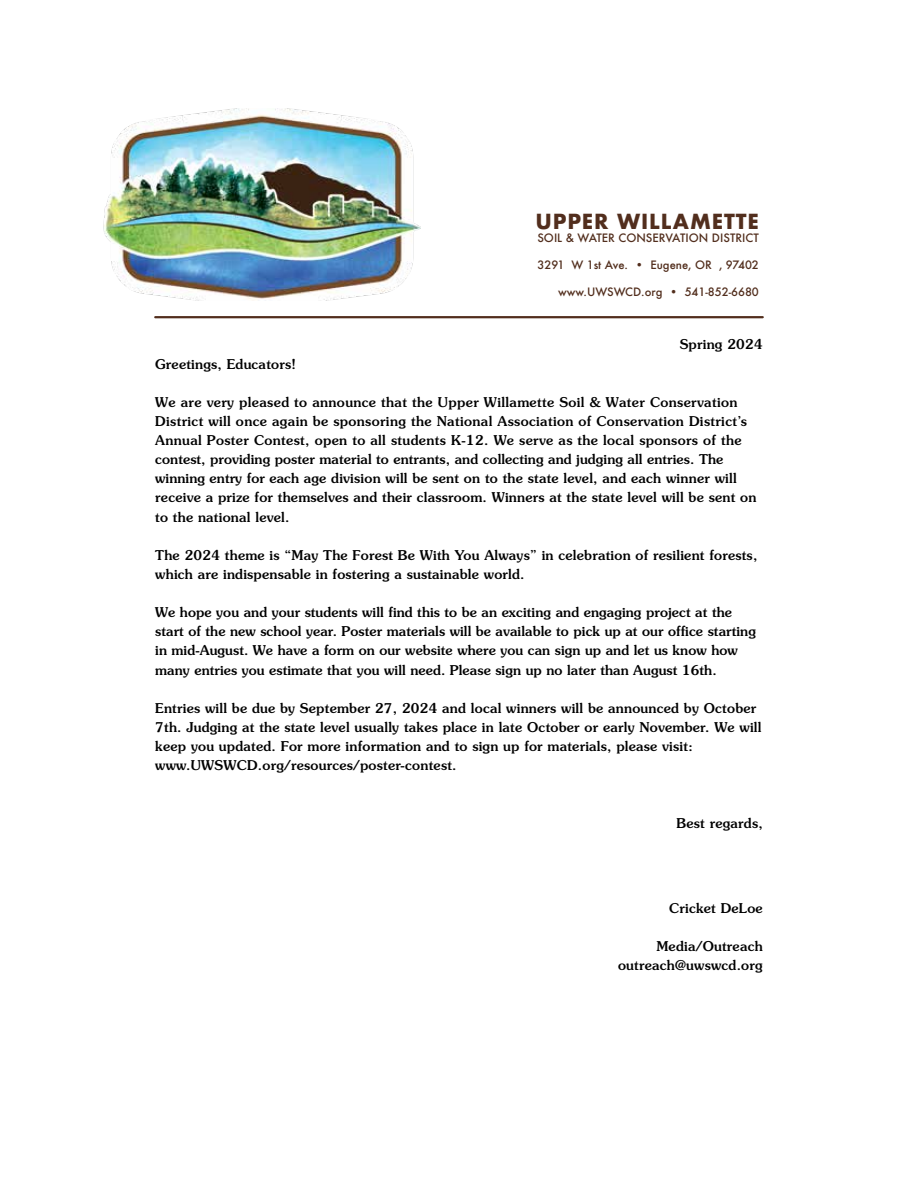
<style>
.page{position:relative;width:918px;height:1188px;background:#fff}
.page>*{position:absolute;margin:0;border:0;box-sizing:border-box;transform-origin:0 0}
.t1{font:700 20.25px "Futura";letter-spacing:.04em;color:#522e1d}
.t2{font:500 13.5px/19.2px "Souvenir";letter-spacing:.02em;color:#000}
.t3{font:500 11.25px "Futura";color:#522e1d}
</style>
<div class="page">
<img style="left:103px;top:108px;width:318px;height:192px">
<hr style="left:155px;top:316px;width:608px;height:2px;background:#522e1d">
<h1 class="t1" style="left:536px;top:206px;width:225px">UPPER WILLAMETTE</h1>
<p class="t3" style="left:537px;top:230px;width:223px">SOIL &amp; WATER CONSERVATION DISTRICT</p>
<p class="t3" style="left:537px;top:257px;width:223px">3291 W 1st Ave. • Eugene, OR , 97402</p>
<p class="t3" style="left:558px;top:284px;width:202px">www.UWSWCD.org • 541-852-6680</p>
<p class="t2" style="left:680px;top:335px;width:85px">Spring 2024</p>
<p class="t2" style="left:155px;top:354px;width:142px">Greetings, Educators!</p>
<p class="t2" style="left:155px;top:392px;width:603px">We are very pleased to announce that the Upper Willamette Soil &amp; Water Conservation District will once again be sponsoring the National Association of Conservation District’s Annual Poster Contest, open to all students K-12. We serve as the local sponsors of the contest, providing poster material to entrants, and collecting and judging all entries. The winning entry for each age division will be sent on to the state level, and each winner will receive a prize for themselves and their classroom. Winners at the state level will be sent on to the national level.</p>
<p class="t2" style="left:155px;top:545px;width:604px">The 2024 theme is “May The Forest Be With You Always” in celebration of resilient forests, which are indispensable in fostering a sustainable world.</p>
<p class="t2" style="left:155px;top:603px;width:602px">We hope you and your students will find this to be an exciting and engaging project at the start of the new school year. Poster materials will be available to pick up at our office starting in mid-August. We have a form on our website where you can sign up and let us know how many entries you estimate that you will need. Please sign up no later than August 16th.</p>
<p class="t2" style="left:155px;top:698px;width:608px">Entries will be due by September 27, 2024 and local winners will be announced by October 7th. Judging at the state level usually takes place in late October or early November. We will keep you updated. For more information and to sign up for materials, please visit: www.UWSWCD.org/resources/poster-contest.</p>
<p class="t2" style="left:677px;top:813px;width:88px">Best regards,</p>
<p class="t2" style="left:669px;top:898px;width:95px">Cricket DeLoe</p>
<p class="t2" style="left:618px;top:937px;width:146px;text-align:right">Media/Outreach outreach@uwswcd.org</p>
</div>
